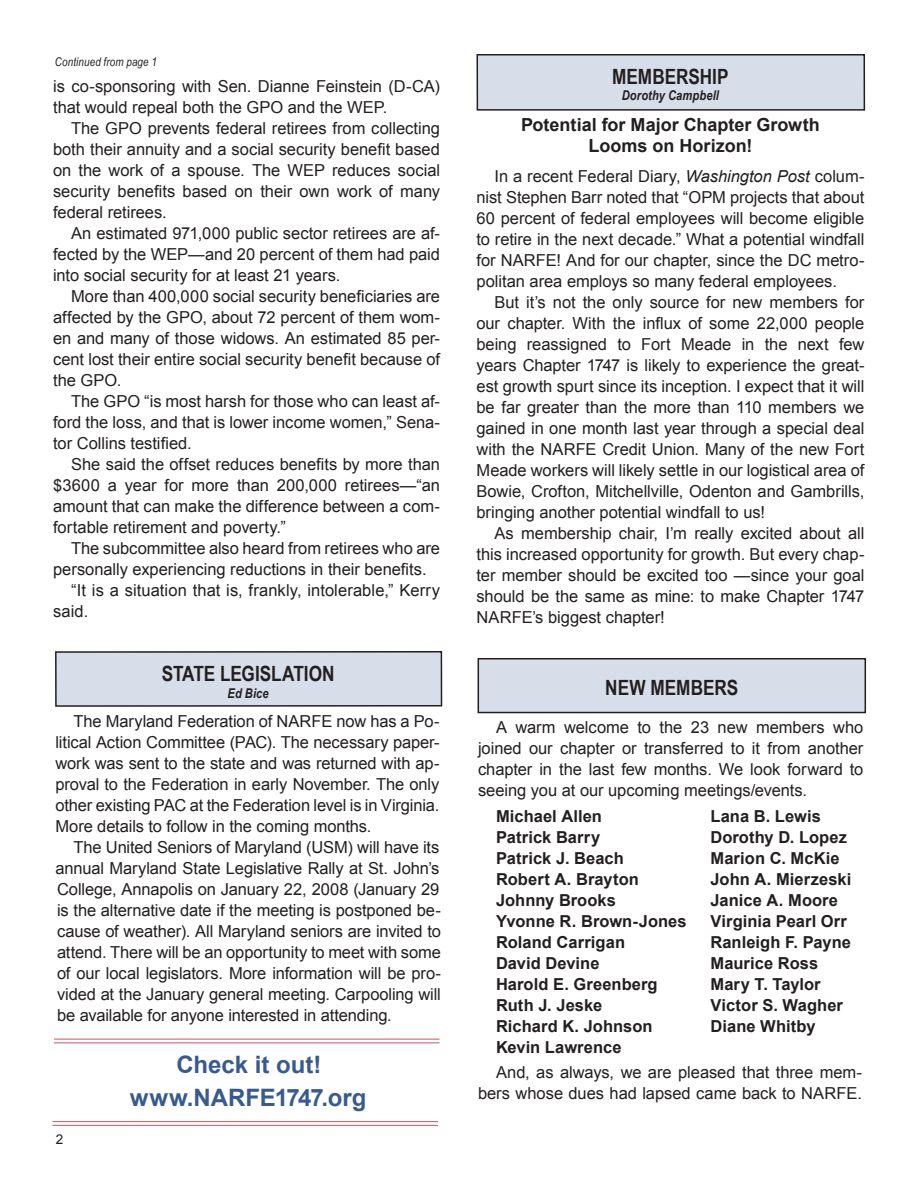
<style>
.page{position:relative;width:918px;height:1188px;background:#fff}
.page>*{position:absolute;margin:0;border:0;box-sizing:border-box;transform-origin:0 0}
.t1{font:700 24px/33px "Arial";color:#395a8f;text-align:center}
.t2{font:700 21px "Arial Narrow";color:#231f20}
.t3{font:700 18px/21px "Arial";color:#231f20;text-align:center}
.t4{font:16.5px/21px "Arial";letter-spacing:-.005em;color:#231f20;text-align:justify}
.t5{font:700 16.5px "Arial";letter-spacing:.005em;color:#231f20}
.t6{font:italic 700 13.5px "Arial Narrow";letter-spacing:.015em;color:#231f20}
.t7{font:13.5px "Arial";color:#231f20}
.t8{font:italic 12px "Arial Narrow";letter-spacing:.01em;color:#231f20}
.s1{font-style:italic}
</style>
<div class="page">
<div style="left:477px;top:55px;width:387px;height:55px;background:#d7deea"></div>
<div style="left:477px;top:54px;width:388px;height:57px;border:2px solid #231f20"></div>
<div style="left:478px;top:659px;width:387px;height:54px;background:#d7deea"></div>
<div style="left:478px;top:658px;width:388px;height:55px;border:2px solid #231f20"></div>
<div style="left:56px;top:652px;width:386px;height:54px;background:#d7deea"></div>
<div style="left:55px;top:651px;width:387px;height:56px;border:2px solid #231f20"></div>
<hr style="left:54px;top:1039px;width:386px;height:1px;background:#cd535e">
<hr style="left:54px;top:1042px;width:386px;height:1px;background:#cd535e">
<hr style="left:52px;top:1121px;width:386px;height:1px;background:#cd535e">
<hr style="left:52px;top:1125px;width:386px;height:1px;background:#cd535e">
<p class="t8" style="left:55px;top:55px;width:104px">Continued from page 1</p>
<p class="t4" style="left:53px;top:76px;width:388px">is co-sponsoring with Sen. Dianne Feinstein (D-CA) that would repeal both the GPO and the WEP.</p>
<p class="t4" style="left:53px;top:118px;width:388px;text-indent:18px">The GPO prevents federal retirees from collecting both their annuity and a social security benefit based on the work of a spouse. The WEP reduces social security benefits based on their own work of many federal retirees.</p>
<p class="t4" style="left:53px;top:223px;width:389px;text-indent:18px">An estimated 971,000 public sector retirees are af&shy;fected by the WEP—and 20 percent of them had paid into social security for at least 21 years.</p>
<p class="t4" style="left:53px;top:286px;width:388px;text-indent:18px">More than 400,000 social security beneficiaries are affected by the GPO, about 72 percent of them wom&shy;en and many of those widows. An estimated 85 per&shy;cent lost their entire social security benefit because of the GPO.</p>
<p class="t4" style="left:53px;top:391px;width:388px;text-indent:18px">The GPO “is most harsh for those who can least af&shy;ford the loss, and that is lower income women,” Sena&shy;tor Collins testified.</p>
<p class="t4" style="left:53px;top:454px;width:389px;text-indent:18px">She said the offset reduces benefits by more than $3600 a year for more than 200,000 retirees—“an amount that can make the difference between a com&shy;fortable retirement and poverty.”</p>
<p class="t4" style="left:71px;top:538px;width:370px">The subcommittee also heard from retirees who are</p>
<p class="t4" style="left:53px;top:559px;width:375px">personally experiencing reductions in their benefits.</p>
<p class="t4" style="left:71px;top:580px;width:370px">“It is a situation that is, frankly, intolerable,” Kerry</p>
<p class="t4" style="left:53px;top:601px;width:37px">said.</p>
<p class="t2" style="left:162px;top:662px;width:174px">STATE LEGISLATION</p>
<p class="t6" style="left:228px;top:685px;width:43px">Ed Bice</p>
<p class="t4" style="left:56px;top:710px;width:385px;text-indent:18px">The Maryland Federation of NARFE now has a Po&shy;litical Action Committee (PAC). The necessary paper&shy;work was sent to the state and was returned with ap&shy;proval to the Federation in early November. The only other existing PAC at the Federation level is in Virginia.<br>More details to follow in the coming months.</p>
<p class="t4" style="left:56px;top:836px;width:387px;text-indent:18px">The United Seniors of Maryland (USM) will have its annual Maryland State Legislative Rally at St. John’s College, Annapolis on January 22, 2008 (January 29 is the alternative date if the meeting is postponed be&shy;cause of weather). All Maryland seniors are invited to attend. There will be an opportunity to meet with some of our local legislators. More information will be pro&shy;vided at the January general meeting. Carpooling will be available for anyone interested in attending.</p>
<p class="t7" style="left:56px;top:1131px;width:9px">2</p>
<h1 class="t1" style="left:130px;top:1049px;width:238px">Check it out! www.NARFE1747.org</h1>
<p class="t2" style="left:612px;top:64px;width:118px">MEMBERSHIP</p>
<p class="t6" style="left:622px;top:88px;width:99px">Dorothy Campbell</p>
<p class="t3" style="left:521px;top:114px;width:300px">Potential for Major Chapter Growth<br>Looms on Horizon!</p>
<p class="t4" style="left:477px;top:166px;width:390px;text-indent:18px">In a recent Federal Diary, <span class="s1">Washington Post</span> colum&shy;nist Stephen Barr noted that “OPM projects that about 60 percent of federal employees will become eligible to retire in the next decade.” What a potential windfall for NARFE! And for our chapter, since the DC metro&shy;politan area employs so many federal employees.</p>
<p class="t4" style="left:477px;top:292px;width:389px;text-indent:18px">But it’s not the only source for new members for our chapter. With the influx of some 22,000 people being reassigned to Fort Meade in the next few years Chapter 1747 is likely to experience the great&shy;est growth spurt since its inception. I expect that it will be far greater than the more than 110 members we gained in one month last year through a special deal with the NARFE Credit Union. Many of the new Fort Meade workers will likely settle in our logistical area of Bowie, Crofton, Mitchellville, Odenton and Gambrills, bringing another potential windfall to us!</p>
<p class="t4" style="left:477px;top:523px;width:389px;text-indent:18px">As membership chair, I’m really excited about all this increased opportunity for growth. But every chap&shy;ter member should be excited too —since your goal should be the same as mine: to make Chapter 1747<br>NARFE’s biggest chapter!</p>
<p class="t2" style="left:605px;top:676px;width:134px">NEW MEMBERS</p>
<p class="t4" style="left:478px;top:717px;width:387px;text-indent:18px">A warm welcome to the 23 new members who joined our chapter or transferred to it from another chapter in the last few months. We look forward to seeing you at our upcoming meetings/events.</p>
<p class="t5" style="left:496px;top:807px;width:108px">Michael Allen</p>
<p class="t5" style="left:711px;top:807px;width:112px">Lana B. Lewis</p>
<p class="t5" style="left:496px;top:828px;width:106px">Patrick Barry</p>
<p class="t5" style="left:711px;top:828px;width:138px">Dorothy D. Lopez</p>
<p class="t5" style="left:496px;top:849px;width:129px">Patrick J. Beach</p>
<p class="t5" style="left:711px;top:849px;width:131px">Marion C. McKie</p>
<p class="t5" style="left:496px;top:870px;width:144px">Robert A. Brayton</p>
<p class="t5" style="left:711px;top:870px;width:142px">John A. Mierzeski</p>
<p class="t5" style="left:496px;top:891px;width:121px">Johnny Brooks</p>
<p class="t5" style="left:711px;top:891px;width:129px">Janice A. Moore</p>
<p class="t5" style="left:496px;top:912px;width:192px">Yvonne R. Brown-Jones</p>
<p class="t5" style="left:711px;top:912px;width:138px">Virginia Pearl Orr</p>
<p class="t5" style="left:496px;top:933px;width:131px">Roland Carrigan</p>
<p class="t5" style="left:711px;top:933px;width:142px">Ranleigh F. Payne</p>
<p class="t5" style="left:496px;top:954px;width:105px">David Devine</p>
<p class="t5" style="left:711px;top:954px;width:109px">Maurice Ross</p>
<p class="t5" style="left:496px;top:975px;width:163px">Harold E. Greenberg</p>
<p class="t5" style="left:711px;top:975px;width:112px">Mary T. Taylor</p>
<p class="t5" style="left:496px;top:996px;width:108px">Ruth J. Jeske</p>
<p class="t5" style="left:711px;top:996px;width:134px">Victor S. Wagher</p>
<p class="t5" style="left:496px;top:1017px;width:158px">Richard K. Johnson</p>
<p class="t5" style="left:711px;top:1017px;width:107px">Diane Whitby</p>
<p class="t5" style="left:496px;top:1038px;width:127px">Kevin Lawrence</p>
<p class="t4" style="left:478px;top:1062px;width:386px;text-align:right">And, as always, we are pleased that three mem&shy;bers whose dues had lapsed came back to NARFE.</p>
</div>
